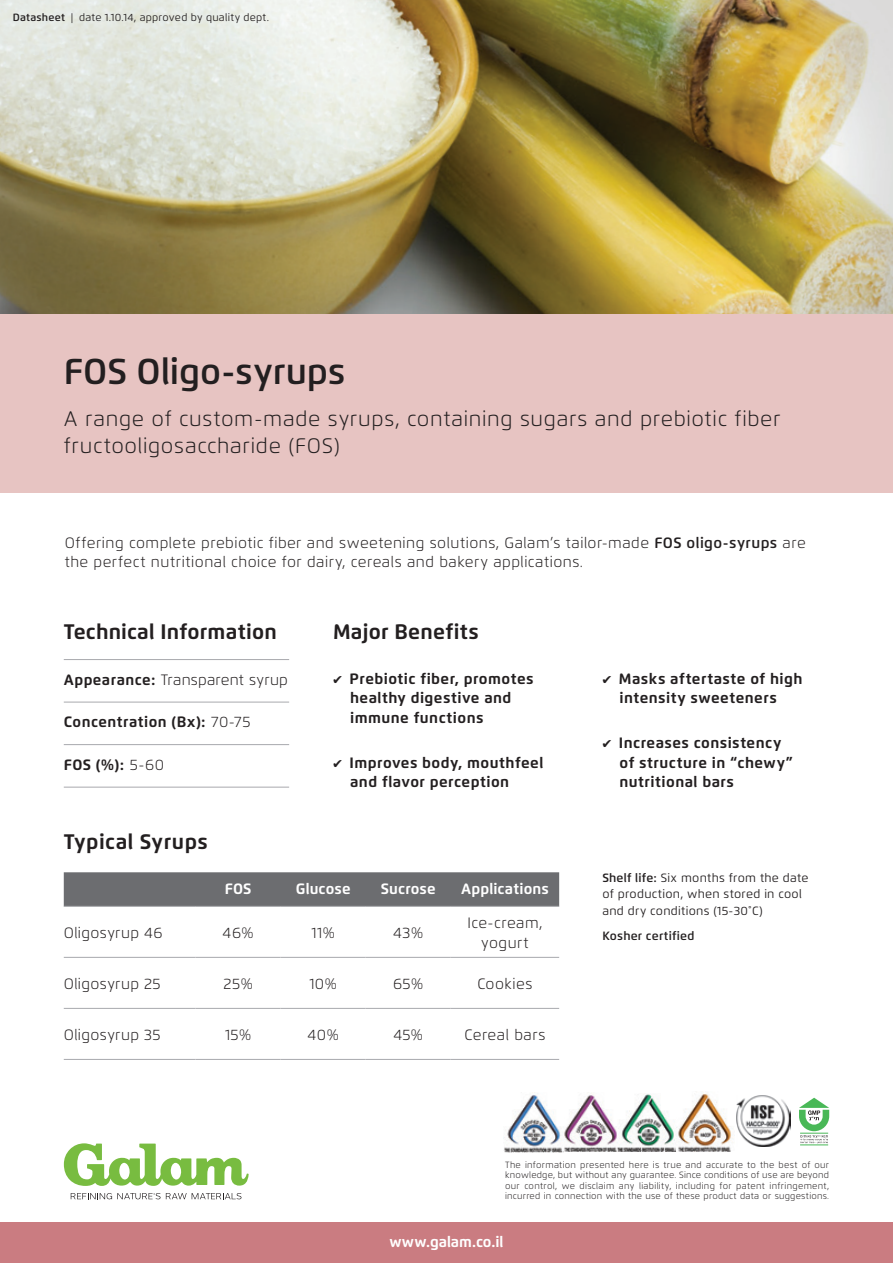
<style>
.page{position:relative;width:893px;height:1263px;background:#fff}
.page>*{position:absolute;margin:0;border:0;box-sizing:border-box;transform-origin:0 0}
.t1{font:600 36px "Flexo";color:#231f20}
.t2{font:300 21px/27px "Flexo";letter-spacing:.03em;color:#231f20}
.t3{font:700 21px "Flexo";letter-spacing:.01em;color:#231f20}
.t4{font:300 15px/19.5px "Flexo";letter-spacing:.03em;color:#231f20}
.t5{font:700 15px/19.5px "Flexo";letter-spacing:.03em;color:#231f20}
.t6{font:700 15px "Flexo";letter-spacing:.01em;color:#fff}
.t7{font:300 15px "Flexo";letter-spacing:.01em;color:#231f20}
.t8{font:12px/16.5px "Flexo";letter-spacing:.02em;color:#231f20}
.t9{font:600 12px "Flexo";letter-spacing:.02em;color:#231f20}
.t10{font:10.5px "Flexo";letter-spacing:.02em;color:#231f20}
.t11{font:300 9px/10.5px "Flexo";letter-spacing:.02em;color:#231f20;text-align:justify}
.s1{font-weight:600}
.s2{font-weight:700}
.s3{font-weight:300}
.s4{font-family:"Menlo"}
</style>
<div class="page">
<div style="left:0;top:1222px;width:893px;height:41px;background:#ca7c81"></div>
<svg style="left:71px;top:1193px;width:170px;height:6px"></svg>
<svg style="left:64px;top:1143px;width:185px;height:43px"></svg>
<img style="left:563px;top:1092px;width:54px;height:60px">
<img style="left:675px;top:1092px;width:58px;height:60px">
<img style="left:617px;top:1094px;width:58px;height:58px">
<img style="left:504px;top:1092px;width:59px;height:60px">
<img style="left:736px;top:1095px;width:55px;height:51px">
<svg style="left:799px;top:1098px;width:30px;height:47px"></svg>
<img style="left:0;top:0;width:893px;height:315px">
<div style="left:0;top:315px;width:893px;height:178px;background:#e7c4c2"></div>
<hr style="left:64px;top:702px;width:225px;height:1px;background:#a8a9ad">
<hr style="left:64px;top:744px;width:225px;height:1px;background:#a8a9ad">
<hr style="left:64px;top:659px;width:225px;height:1px;background:#a8a9ad">
<hr style="left:64px;top:787px;width:225px;height:1px;background:#a8a9ad">
<div style="left:64px;top:872px;width:495px;height:34px;background:#6c6d70"></div>
<hr style="left:64px;top:957px;width:132px;height:1px;background:#a8a9ad">
<hr style="left:196px;top:957px;width:85px;height:1px;background:#a8a9ad">
<hr style="left:281px;top:957px;width:85px;height:1px;background:#a8a9ad">
<hr style="left:366px;top:957px;width:85px;height:1px;background:#a8a9ad">
<hr style="left:451px;top:957px;width:108px;height:1px;background:#a8a9ad">
<hr style="left:64px;top:1008px;width:132px;height:1px;background:#a8a9ad">
<hr style="left:196px;top:1008px;width:85px;height:1px;background:#a8a9ad">
<hr style="left:281px;top:1008px;width:85px;height:1px;background:#a8a9ad">
<hr style="left:366px;top:1008px;width:85px;height:1px;background:#a8a9ad">
<hr style="left:451px;top:1008px;width:108px;height:1px;background:#a8a9ad">
<hr style="left:64px;top:906px;width:132px;height:1px;background:#a8a9ad">
<hr style="left:196px;top:906px;width:85px;height:1px;background:#a8a9ad">
<hr style="left:281px;top:906px;width:85px;height:1px;background:#a8a9ad">
<hr style="left:366px;top:906px;width:85px;height:1px;background:#a8a9ad">
<hr style="left:451px;top:906px;width:108px;height:1px;background:#a8a9ad">
<hr style="left:64px;top:1059px;width:132px;height:1px;background:#a8a9ad">
<hr style="left:196px;top:1059px;width:85px;height:1px;background:#a8a9ad">
<hr style="left:281px;top:1059px;width:85px;height:1px;background:#a8a9ad">
<hr style="left:366px;top:1059px;width:85px;height:1px;background:#a8a9ad">
<hr style="left:451px;top:1059px;width:108px;height:1px;background:#a8a9ad">
<p class="t10" style="left:13px;top:11px;width:258px"><span class="s1">Datasheet</span> | date 1.10.14, approved by quality dept.</p>
<h1 class="t1" style="left:64px;top:349px;width:283px">FOS Oligo-syrups</h1>
<h2 class="t2" style="left:64px;top:405px;width:718px">A range of custom-made syrups, containing sugars and prebiotic fiber fructooligosaccharide (FOS)</h2>
<p class="t4" style="left:65px;top:533px;width:743px">Offering complete prebiotic fiber and sweetening solutions, Galam’s tailor-made <span class="s1">FOS oligo-syrups</span> are the perfect nutritional choice for dairy, cereals and bakery applications.</p>
<h2 class="t3" style="left:64px;top:619px;width:215px">Technical Information</h2>
<p class="t7" style="left:64px;top:670px;width:226px"><span class="s2">Appearance:</span> Transparent syrup</p>
<p class="t5" style="left:64px;top:712px;width:188px">Concentration (Bx): <span class="s3">70-75</span></p>
<p class="t5" style="left:64px;top:754px;width:102px">FOS (%): <span class="s3">5-60</span></p>
<h2 class="t3" style="left:64px;top:829px;width:145px">Typical Syrups</h2>
<h2 class="t3" style="left:333px;top:619px;width:147px">Major Benefits</h2>
<p class="t5" style="left:350px;top:669px;width:185px;text-indent:-17px"><span class="s4">✔</span> Prebiotic fiber, promotes healthy digestive and immune functions</p>
<p class="t5" style="left:350px;top:753px;width:195px;text-indent:-17px"><span class="s4">✔</span> Improves body, mouthfeel and flavor perception</p>
<p class="t6" style="left:225px;top:880px;width:28px">FOS</p>
<p class="t6" style="left:296px;top:880px;width:56px">Glucose</p>
<p class="t6" style="left:381px;top:880px;width:56px">Sucrose</p>
<p class="t6" style="left:461px;top:880px;width:89px">Applications</p>
<p class="t4" style="left:64px;top:923px;width:100px">Oligosyrup 46</p>
<p class="t4" style="left:223px;top:923px;width:33px">46%</p>
<p class="t4" style="left:311px;top:923px;width:25px">11%</p>
<p class="t4" style="left:393px;top:923px;width:31px">43%</p>
<p class="t4" style="left:467px;top:913px;width:77px;text-align:center">Ice-cream, yogurt</p>
<p class="t4" style="left:64px;top:974px;width:98px">Oligosyrup 25</p>
<p class="t4" style="left:223px;top:974px;width:31px">25%</p>
<p class="t4" style="left:309px;top:974px;width:29px">10%</p>
<p class="t4" style="left:393px;top:974px;width:32px">65%</p>
<p class="t4" style="left:477px;top:974px;width:57px">Cookies</p>
<p class="t4" style="left:64px;top:1025px;width:98px">Oligosyrup 35</p>
<p class="t4" style="left:225px;top:1025px;width:28px">15%</p>
<p class="t4" style="left:307px;top:1025px;width:33px">40%</p>
<p class="t4" style="left:393px;top:1025px;width:31px">45%</p>
<p class="t4" style="left:465px;top:1025px;width:82px">Cereal bars</p>
<p class="t5" style="left:602px;top:669px;width:201px;text-align:center"><span class="s4">✔</span> Masks aftertaste of high intensity sweeteners</p>
<p class="t5" style="left:619px;top:733px;width:175px;text-indent:-17px"><span class="s4">✔</span> Increases consistency of structure in “chewy” nutritional bars</p>
<p class="t8" style="left:602px;top:869px;width:208px"><span class="s1">Shelf life:</span> Six months from the date of production, when stored in cool and dry conditions (15-30˚C)</p>
<p class="t9" style="left:602px;top:928px;width:94px">Kosher certified</p>
<p class="t11" style="left:505px;top:1159px;width:325px">The information presented here is true and accurate to the best of our knowledge, but without any guarantee. Since conditions of use are beyond our control, we disclaim any liability, including for patent infringement, incurred in connection with the use of these product data or suggestions.</p>
<p class="t6" style="left:389px;top:1232px;width:116px">www.galam.co.il</p>
</div>
